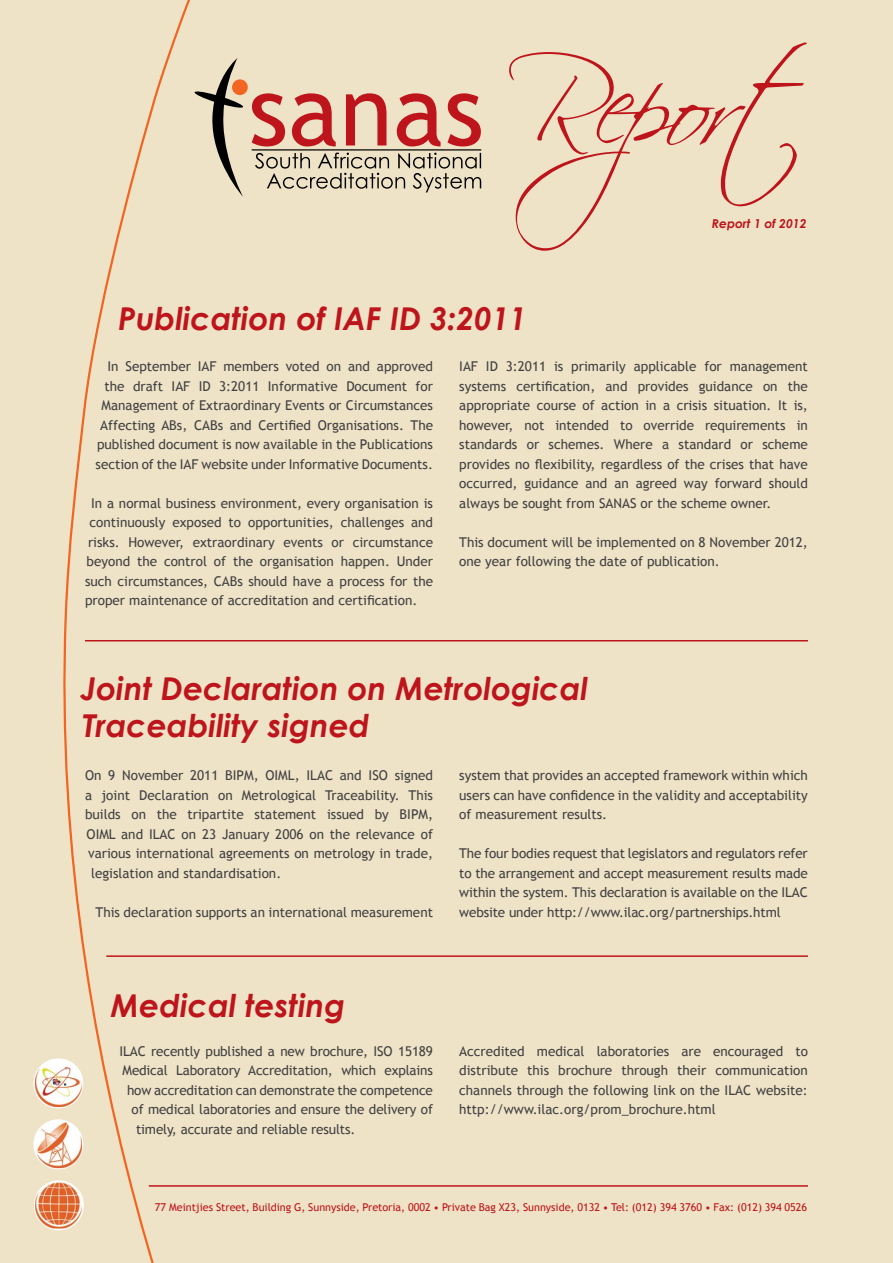
<style>
.page{position:relative;width:893px;height:1263px;background:#eee3c6}
.page>*{position:absolute;margin:0;border:0;box-sizing:border-box;transform-origin:0 0}
.t1{font:italic 700 31.5px/37.5px "Century Gothic";color:#be141b}
.t2{font:13.5px/19.5px "Trebuchet MS";color:#414042;text-align:justify}
.t3{font:italic 700 12.3px "Century Gothic";color:#be141b}
.t4{font:10.8px "Trebuchet MS";color:#be141b}
</style>
<div class="page">
<svg style="left:57px;top:0;width:143px;height:1263px"></svg>
<svg style="left:33px;top:1058px;width:50px;height:50px"></svg>
<img style="left:35px;top:1059px;width:47px;height:48px">
<svg style="left:33px;top:1119px;width:50px;height:50px"></svg>
<img style="left:35px;top:1120px;width:47px;height:48px">
<svg style="left:34px;top:1180px;width:50px;height:50px"></svg>
<img style="left:35px;top:1181px;width:47px;height:47px">
<svg style="left:194px;top:58px;width:50px;height:139px"></svg>
<div style="left:232px;top:79px;width:16px;height:16px;background:#f26522;border-radius:50%"></div>
<svg style="left:252px;top:93px;width:229px;height:53px"></svg>
<svg style="left:255px;top:153px;width:226px;height:39px"></svg>
<hr style="left:252px;top:149px;width:229px;height:2px;background:#000">
<svg style="left:509px;top:43px;width:298px;height:208px"></svg>
<hr style="left:149px;top:1185px;width:659px;height:2px;background:#be141b">
<hr style="left:85px;top:640px;width:723px;height:1px;background:#be141b">
<hr style="left:106px;top:955px;width:702px;height:2px;background:#be141b">
<h1 class="t1" style="left:118px;top:298px;width:410px">Publication of IAF ID 3:2011</h1>
<p class="t3" style="left:712px;top:214px;width:96px">Report 1 of 2012</p>
<p class="t2" style="left:96px;top:357px;width:339px;text-align:right">In September IAF members voted on and approved the draft IAF ID 3:2011 Informative Document for Management of Extraordinary Events or Circumstances Affecting ABs, CABs and Certified Organisations. The published document is now available in the Publications section of the IAF website under Informative Documents.</p>
<p class="t2" style="left:91px;top:493px;width:344px">In a normal business environment, every organisation is</p>
<p class="t2" style="left:90px;top:513px;width:345px">continuously exposed to opportunities, challenges and</p>
<p class="t2" style="left:88px;top:532px;width:346px">risks. However, extraordinary events or circumstance</p>
<p class="t2" style="left:87px;top:552px;width:348px">beyond the control of the organisation happen. Under</p>
<p class="t2" style="left:85px;top:571px;width:349px">such circumstances, CABs should have a process for the</p>
<p class="t2" style="left:85px;top:591px;width:334px">proper maintenance of accreditation and certification.</p>
<p class="t2" style="left:459px;top:357px;width:350px">IAF ID 3:2011 is primarily applicable for management systems certification, and provides guidance on the appropriate course of action in a crisis situation. It is, however, not intended to override requirements in standards or schemes. Where a standard or scheme provides no flexibility, regardless of the crises that have occurred, guidance and an agreed way forward should always be sought from SANAS or the scheme owner.</p>
<p class="t2" style="left:459px;top:532px;width:350px">This document will be implemented on 8 November 2012, one year following the date of publication.</p>
<h1 class="t1" style="left:81px;top:668px;width:509px">Joint Declaration on Metrological<br>Traceability signed</h1>
<p class="t2" style="left:85px;top:766px;width:349px">On 9 November 2011 BIPM, OIML, ILAC and ISO signed</p>
<p class="t2" style="left:85px;top:785px;width:350px">a joint Declaration on Metrological Traceability. This</p>
<p class="t2" style="left:85px;top:805px;width:349px">builds on the tripartite statement issued by BIPM,</p>
<p class="t2" style="left:87px;top:824px;width:348px">OIML and ILAC on 23 January 2006 on the relevance of</p>
<p class="t2" style="left:88px;top:844px;width:346px">various international agreements on metrology in trade,</p>
<p class="t2" style="left:91px;top:863px;width:192px">legislation and standardisation.</p>
<p class="t2" style="left:96px;top:902px;width:339px">This declaration supports an international measurement</p>
<p class="t2" style="left:459px;top:766px;width:350px">system that provides an accepted framework within which users can have confidence in the validity and acceptability of measurement results.</p>
<p class="t2" style="left:459px;top:844px;width:350px">The four bodies request that legislators and regulators refer to the arrangement and accept measurement results made within the system. This declaration is available on the ILAC website under http://www.ilac.org/partnerships.html</p>
<h1 class="t1" style="left:111px;top:985px;width:236px">Medical testing</h1>
<p class="t2" style="left:120px;top:1042px;width:315px">ILAC recently published a new brochure, ISO 15189</p>
<p class="t2" style="left:123px;top:1061px;width:312px">Medical Laboratory Accreditation, which explains</p>
<p class="t2" style="left:127px;top:1080px;width:307px">how accreditation can demonstrate the competence</p>
<p class="t2" style="left:132px;top:1100px;width:303px">of medical laboratories and ensure the delivery of</p>
<p class="t2" style="left:136px;top:1119px;width:221px">timely, accurate and reliable results.</p>
<p class="t2" style="left:459px;top:1041px;width:350px">Accredited medical laboratories are encouraged to distribute this brochure through their communication channels through the following link on the ILAC website: http://www.ilac.org/prom_brochure.html</p>
<p class="t4" style="left:155px;top:1200px;width:654px">77 Meintjies Street, Building G, Sunnyside, Pretoria, 0002 • Private Bag X23, Sunnyside, 0132 • Tel: (012) 394 3760 • Fax: (012) 394 0526</p>
</div>
